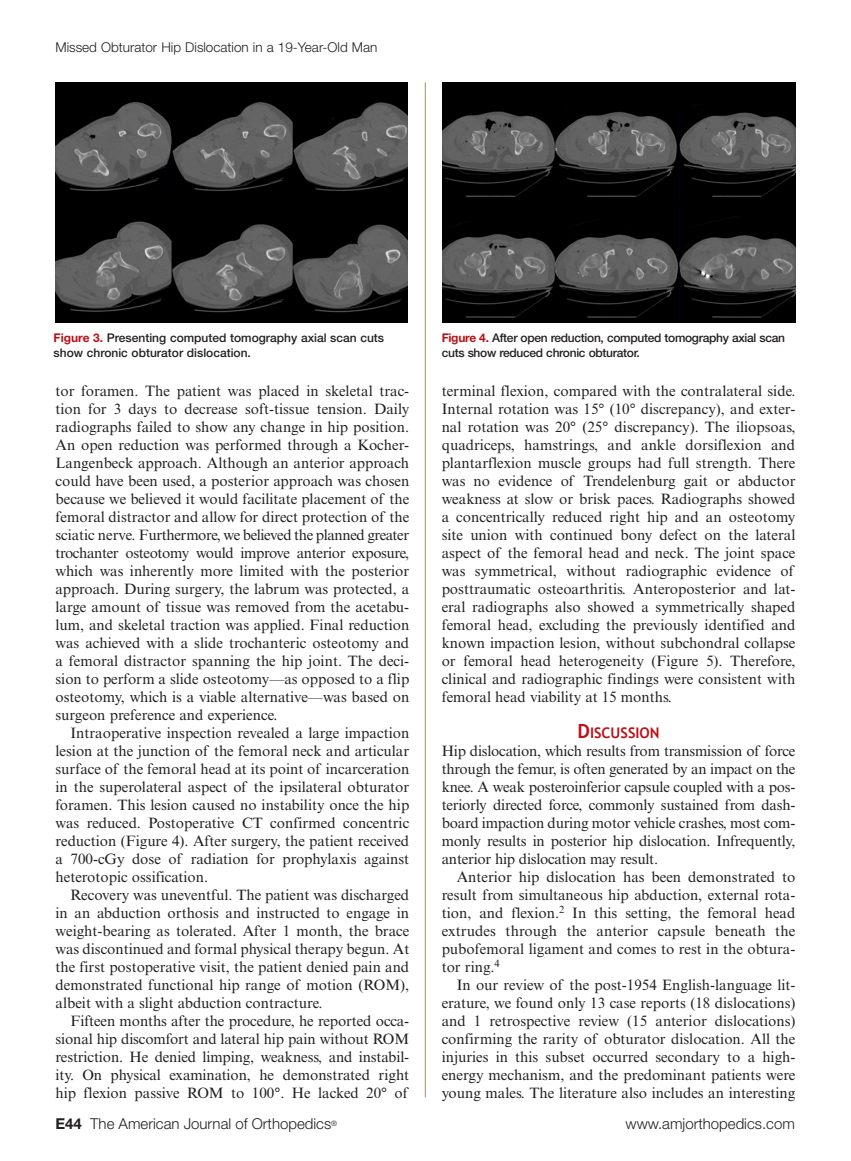
<style>
.page{position:relative;width:851px;height:1161px;background:#fff}
.page>*{position:absolute;margin:0;border:0;box-sizing:border-box;transform-origin:0 0}
.text_2{font:15px/18px "Times New Roman MT Std";color:#231f20;text-align:justify}
.text_1{font:15px/18px "Times New Roman MT Std";letter-spacing:-.015em;color:#231f20;text-align:justify}
.t1{font:300 15px "Helvetica Neue LT Std";color:#231f20}
.hd1{font:700 14.7px "Trebuchet MS";color:#bb1018}
.running_hd_left{font:300 13.5px "Helvetica Neue LT Std";color:#231f20}
.fig{font:500 12px/15px "Helvetica Neue LT Std";letter-spacing:-.025em;color:#231f20}
.fig-2{font:500 12px/15px "Helvetica Neue LT Std";color:#231f20}
.s1{font-weight:700;color:#bb1018}
.s2{font-size:19.5px}
.s3{font-weight:700}
</style>
<div class="page">
<hr style="left:425px;top:82px;width:1px;height:1015px;background:#ab8d60">
<img style="left:55px;top:82px;width:353px;height:240px">
<img style="left:442px;top:82px;width:353px;height:240px">
<p class="running_hd_left" style="left:56px;top:39px;width:323px">Missed Obturator Hip Dislocation in a 19-Year-Old Man</p>
<p class="fig-2" style="left:54px;top:330px;width:332px"><span class="s1">Figure 3.</span> Presenting computed tomography axial scan cuts show chronic obturator dislocation.</p>
<p class="fig" style="left:441px;top:330px;width:345px"><span class="s1">Figure 4.</span> After open reduction, computed tomography axial scan cuts show reduced chronic obturator.</p>
<p class="text_2" style="left:56px;top:382px;width:355px">tor foramen. The patient was placed in skeletal trac&shy;tion for 3 days to decrease soft-tissue tension. Daily radiographs failed to show any change in hip position.<br>An open reduction was performed through a Kocher-Langenbeck approach. Although an anterior approach could have been used, a posterior approach was chosen because we believed it would facilitate placement of the femoral distractor and allow for direct protection of the sciatic nerve. Furthermore, we believed the planned greater trochanter osteotomy would improve anterior exposure, which was inherently more limited with the posterior approach. During surgery, the labrum was protected, a large amount of tissue was removed from the acetabu&shy;lum, and skeletal traction was applied. Final reduction was achieved with a slide trochanteric osteotomy and a femoral distractor spanning the hip joint. The deci&shy;sion to perform a slide osteotomy—as opposed to a flip osteotomy, which is a viable alternative—was based on surgeon preference and experience.</p>
<p class="text_2" style="left:56px;top:724px;width:355px;text-indent:15px">Intraoperative inspection revealed a large impaction lesion at the junction of the femoral neck and articular surface of the femoral head at its point of incarceration in the superolateral aspect of the ipsilateral obturator foramen. This lesion caused no instability once the hip was reduced. Postoperative CT confirmed concentric reduction (Figure 4). After surgery, the patient received a 700-cGy dose of radiation for prophylaxis against heterotopic ossification.</p>
<p class="text_2" style="left:56px;top:886px;width:355px;text-indent:15px">Recovery was uneventful. The patient was discharged in an abduction orthosis and instructed to engage in weight-bearing as tolerated. After 1 month, the brace was discontinued and formal physical therapy begun. At the first postoperative visit, the patient denied pain and demonstrated functional hip range of motion (ROM), albeit with a slight abduction contracture.</p>
<p class="text_2" style="left:56px;top:1012px;width:355px;text-indent:15px">Fifteen months after the procedure, he reported occa&shy;sional hip discomfort and lateral hip pain without ROM restriction. He denied limping, weakness, and instabil&shy;ity. On physical examination, he demonstrated right hip flexion passive ROM to 100°. He lacked 20° of</p>
<p class="text_2" style="left:441px;top:382px;width:355px">terminal flexion, compared with the contralateral side.<br>Internal rotation was 15° (10° discrepancy), and exter&shy;nal rotation was 20° (25° discrepancy). The iliopsoas, quadriceps, hamstrings, and ankle dorsiflexion and plantarflexion muscle groups had full strength. There was no evidence of Trendelenburg gait or abductor weakness at slow or brisk paces. Radiographs showed a concentrically reduced right hip and an osteotomy site union with continued bony defect on the lateral aspect of the femoral head and neck. The joint space was symmetrical, without radiographic evidence of posttraumatic osteoarthritis. Anteroposterior and lat&shy;eral radiographs also showed a symmetrically shaped femoral head, excluding the previously identified and known impaction lesion, without subchondral collapse or femoral head heterogeneity (Figure 5). Therefore, clinical and radiographic findings were consistent with femoral head viability at 15 months.</p>
<p class="hd1" style="left:577px;top:724px;width:83px"><span class="s2">D</span>ISCUSSION</p>
<p class="text_1" style="left:441px;top:742px;width:355px">Hip dislocation, which results from transmission of force through the femur, is often generated by an impact on the knee. A weak posteroinferior capsule coupled with a pos&shy;teriorly directed force, commonly sustained from dash&shy;board impaction during motor vehicle crashes, most com&shy;monly results in posterior hip dislocation. Infrequently, anterior hip dislocation may result.</p>
<p class="text_2" style="left:441px;top:868px;width:355px;text-indent:15px">Anterior hip dislocation has been demonstrated to result from simultaneous hip abduction, external rota&shy;tion, and flexion.<sup>2</sup> In this setting, the femoral head extrudes through the anterior capsule beneath the pubofemoral ligament and comes to rest in the obtura&shy;tor ring.<sup>4</sup></p>
<p class="text_2" style="left:441px;top:976px;width:355px;text-indent:15px">In our review of the post-1954 English-language lit&shy;erature, we found only 13 case reports (18 dislocations) and 1 retrospective review (15 anterior dislocations) confirming the rarity of obturator dislocation. All the injuries in this subset occurred secondary to a high&shy;energy mechanism, and the predominant patients were young males. The literature also includes an interesting</p>
<p class="t1" style="left:55px;top:1115px;width:283px"><span class="s3">E44</span> The American Journal of Orthopedics<sup>®</sup></p>
<p class="t1" style="left:625px;top:1115px;width:171px">www.amjorthopedics.com</p>
</div>
